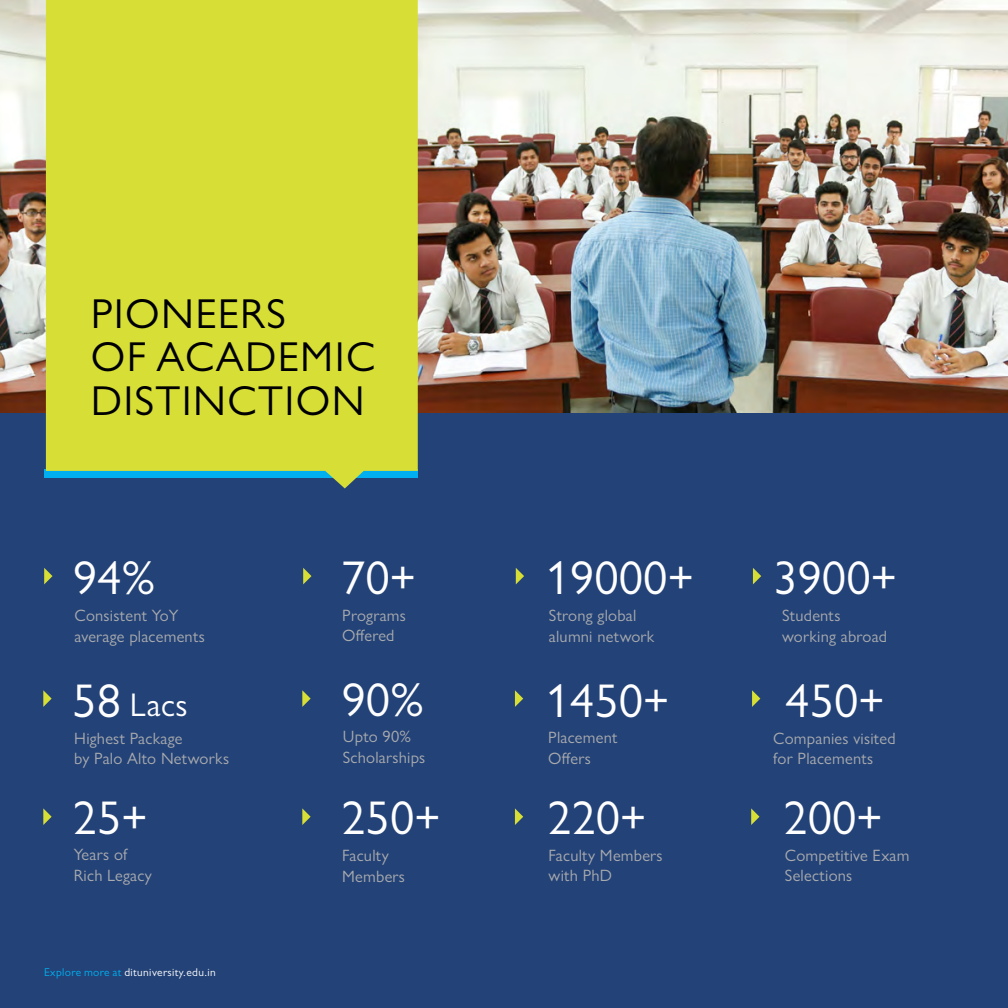
<style>
.page{position:relative;width:1008px;height:1008px;background:#234277}
.page>*{position:absolute;margin:0;border:0;box-sizing:border-box;transform-origin:0 0}
.t1{font:47.6px "Gill Sans Nova";letter-spacing:.015em;color:#fefefe}
.t2{font:42px/43.2px "Gill Sans MT Pro";letter-spacing:.03em;color:#000}
.t3{font:32.9px "Gill Sans Nova";color:#fefefe}
.t4{font:16.45px/20.8px "Gill Sans Nova";letter-spacing:.015em;color:#a9abae}
.t5{font:11.38px "Gill Sans MT Pro";letter-spacing:.03em;color:#fefefe}
.s1{font-size:47.6px}
.s2{color:#00afef}
</style>
<div class="page">
<img style="left:0;top:0;width:46px;height:412px">
<img style="left:418px;top:0;width:590px;height:412px">
<div style="left:46px;top:0;width:372px;height:488px;background:#d7df36"></div>
<svg style="left:44px;top:568px;width:9px;height:16px"></svg>
<svg style="left:303px;top:568px;width:9px;height:16px"></svg>
<svg style="left:516px;top:568px;width:8px;height:16px"></svg>
<svg style="left:753px;top:568px;width:8px;height:16px"></svg>
<svg style="left:43px;top:808px;width:9px;height:17px"></svg>
<svg style="left:302px;top:808px;width:9px;height:17px"></svg>
<svg style="left:515px;top:808px;width:8px;height:17px"></svg>
<svg style="left:751px;top:808px;width:9px;height:17px"></svg>
<svg style="left:43px;top:690px;width:9px;height:17px"></svg>
<svg style="left:302px;top:690px;width:9px;height:17px"></svg>
<svg style="left:515px;top:690px;width:8px;height:17px"></svg>
<svg style="left:752px;top:690px;width:8px;height:17px"></svg>
<h2 class="t2" style="left:91px;top:299px;width:286px">PIONEERS<br>OF ACADEMIC<br>DISTINCTION</h2>
<h1 class="t1" style="left:73px;top:560px;width:84px">94%</h1>
<h1 class="t1" style="left:341px;top:560px;width:76px">70+</h1>
<h1 class="t1" style="left:546px;top:560px;width:149px">19000+</h1>
<h1 class="t1" style="left:773px;top:560px;width:125px">3900+</h1>
<p class="t4" style="left:75px;top:607px;width:132px">Consistent YoY average placements</p>
<p class="t4" style="left:549px;top:607px;width:107px">Strong global alumni network</p>
<p class="t4" style="left:342px;top:607px;width:65px">Programs<br>Offered</p>
<p class="t4" style="left:782px;top:607px;width:107px">Students working abroad</p>
<h3 class="t3" style="left:73px;top:692px;width:117px"><span class="s1">58</span> Lacs</h3>
<h1 class="t1" style="left:342px;top:681px;width:84px">90%</h1>
<h1 class="t1" style="left:546px;top:682px;width:125px">1450+</h1>
<h1 class="t1" style="left:786px;top:682px;width:100px">450+</h1>
<p class="t4" style="left:74px;top:729px;width:156px">Highest Package<br>by Palo Alto Networks</p>
<p class="t4" style="left:343px;top:728px;width:84px">Upto 90%<br>Scholarships</p>
<p class="t4" style="left:548px;top:729px;width:71px">Placement<br>Offers</p>
<p class="t4" style="left:773px;top:730px;width:124px">Companies visited for Placements</p>
<h1 class="t1" style="left:73px;top:799px;width:76px">25+</h1>
<p class="t4" style="left:74px;top:846px;width:80px">Years of<br>Rich Legacy</p>
<p class="t5" style="left:44px;top:968px;width:173px"><span class="s2">Explore more at</span> dituniversity.edu.in</p>
<h1 class="t1" style="left:342px;top:799px;width:100px">250+</h1>
<p class="t4" style="left:342px;top:847px;width:64px">Faculty<br>Members</p>
<h1 class="t1" style="left:547px;top:799px;width:100px">220+</h1>
<h1 class="t1" style="left:784px;top:799px;width:100px">200+</h1>
<p class="t4" style="left:549px;top:846px;width:116px">Faculty Members with PhD</p>
<p class="t4" style="left:785px;top:846px;width:126px">Competitive Exam<br>Selections</p>
</div>
